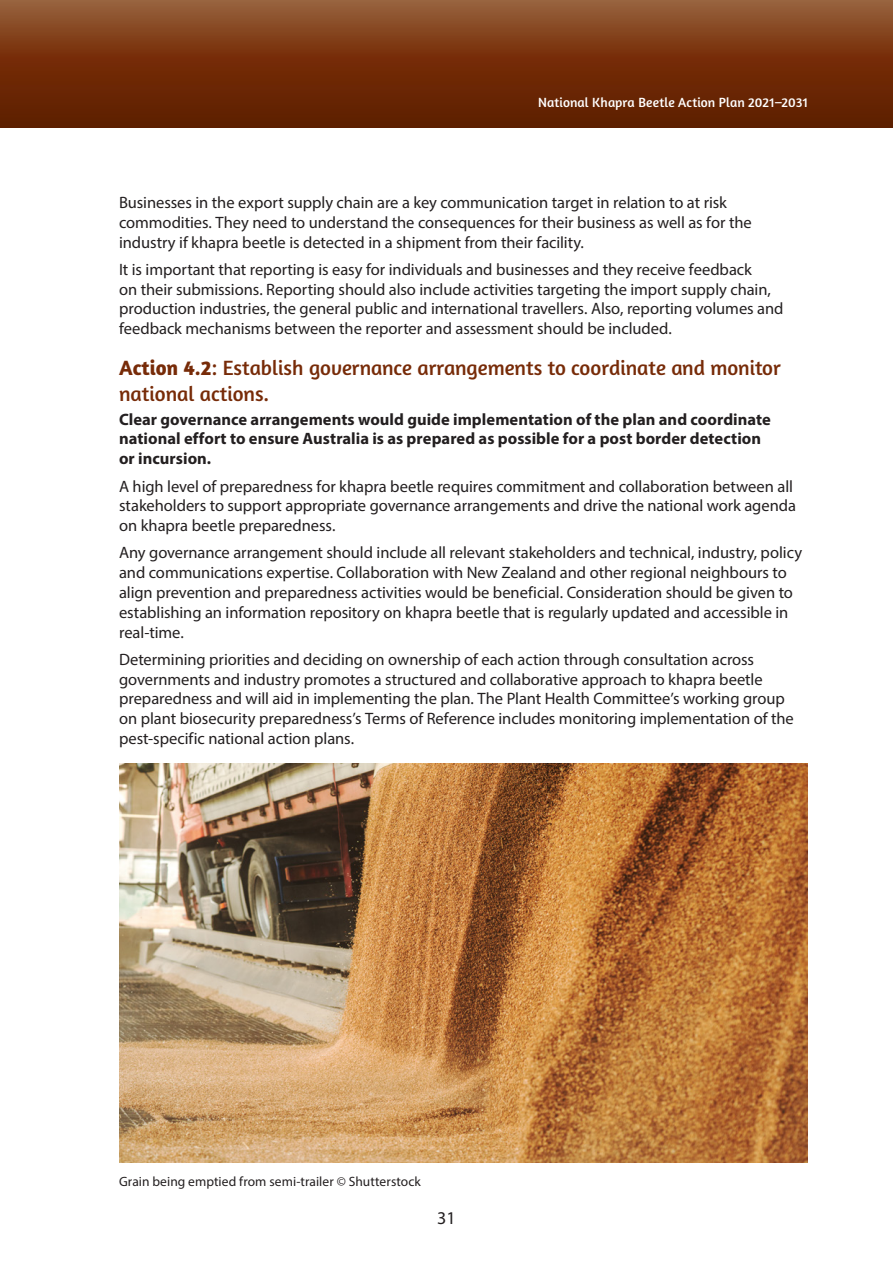
<style>
.page{position:relative;width:893px;height:1263px;background:#fff}
.page>*{position:absolute;margin:0;border:0;box-sizing:border-box;transform-origin:0 0}
.Heading_3{font:21px/25.2px "Amaranth";color:#772b08}
.t1{font:18px "Myriad Pro";color:#231f20}
.Body{font:16.5px/19.8px "Myriad Pro";letter-spacing:-.005em;color:#231f20}
.Body-2{font:700 16.5px/19.8px "Myriad Pro";color:#231f20}
.Table_Footnote{font:13.5px "Myriad Pro";letter-spacing:.005em;color:#231f20}
.t2{font:13.5px "Amaranth";letter-spacing:.005em;color:#fff}
.s1{font-weight:700}
</style>
<div class="page">
<div style="left:0;top:0;width:893px;height:128px;background:linear-gradient(to bottom,#94562f,#5a1500)"></div>
<img style="left:119px;top:763px;width:689px;height:400px">
<p class="t2" style="left:538px;top:95px;width:271px">National Khapra Beetle Action Plan 2021–2031</p>
<p class="Body" style="left:119px;top:192px;width:634px">Businesses in the export supply chain are a key communication target in relation to at risk commodities. They need to understand the consequences for their business as well as for the industry if khapra beetle is detected in a shipment from their facility.</p>
<p class="Body" style="left:119px;top:259px;width:666px">It is important that reporting is easy for individuals and businesses and they receive feedback<br>on their submissions. Reporting should also include activities targeting the import supply chain, production industries, the general public and international travellers. Also, reporting volumes and feedback mechanisms between the reporter and assessment should be included.</p>
<h2 class="Heading_3" style="left:119px;top:355px;width:663px"><span class="s1">Action 4.2</span>: Establish governance arrangements to coordinate and monitor national actions.</h2>
<p class="Body-2" style="left:119px;top:409px;width:653px">Clear governance arrangements would guide implementation of the plan and coordinate national effort to ensure Australia is as prepared as possible for a post border detection or incursion.</p>
<p class="Body" style="left:119px;top:476px;width:678px">A high level of preparedness for khapra beetle requires commitment and collaboration between all stakeholders to support appropriate governance arrangements and drive the national work agenda on khapra beetle preparedness.</p>
<p class="Body" style="left:119px;top:543px;width:685px">Any governance arrangement should include all relevant stakeholders and technical, industry, policy and communications expertise. Collaboration with New Zealand and other regional neighbours to align prevention and preparedness activities would be beneficial. Consideration should be given to establishing an information repository on khapra beetle that is regularly updated and accessible in real-time.</p>
<p class="Body" style="left:119px;top:649px;width:676px">Determining priorities and deciding on ownership of each action through consultation across governments and industry promotes a structured and collaborative approach to khapra beetle preparedness and will aid in implementing the plan. The Plant Health Committee’s working group on plant biosecurity preparedness’s Terms of Reference includes monitoring implementation of the pest-specific national action plans.</p>
<p class="Table_Footnote" style="left:119px;top:1173px;width:303px">Grain being emptied from semi-trailer © Shutterstock</p>
<p class="t1" style="left:437px;top:1206px;width:20px">31</p>
</div>
